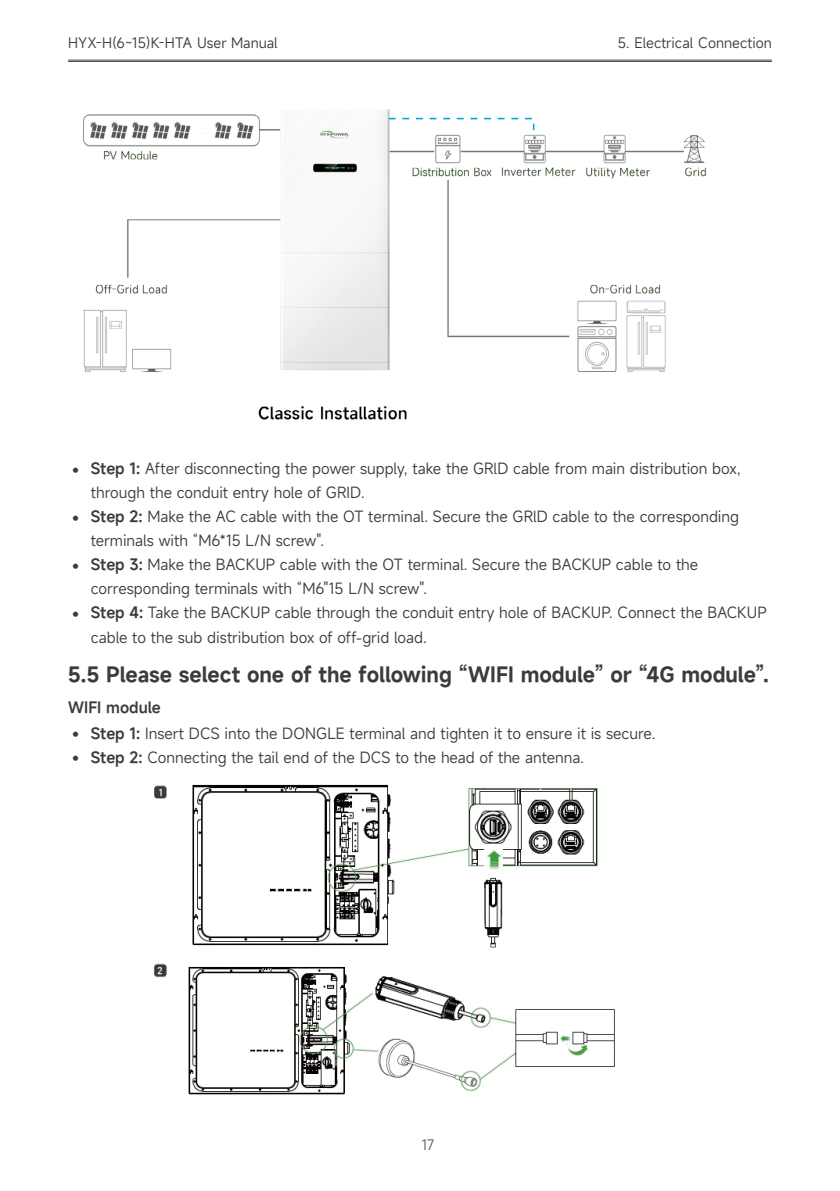
<style>
.page{position:relative;width:840px;height:1191px;background:#fff}
.page>*{position:absolute;margin:0;border:0;box-sizing:border-box;transform-origin:0 0}
.t1{font:600 20px "Mi Sans";color:#3e3a39}
.t2{font:15px/24px "Mi Sans";color:#3e3a39}
.t3{font:600 15px "Mi Sans";color:#3e3a39}
.t4{font:14px "Mi Sans";color:#3e3a39}
.t5{font:14px "Mi Sans";color:#626060}
.s1{font-weight:600}
</style>
<div class="page">
<hr style="left:68px;top:60px;width:703px;height:1px;background:#4c4948">
<hr style="left:68px;top:61px;width:703px;height:1px;background:#4c4948">
<img style="left:84px;top:109px;width:622px;height:311px">
<img style="left:154px;top:784px;width:461px;height:311px">
<p class="t4" style="left:68px;top:34px;width:211px">HYX-H(6~15)K-HTA User Manual</p>
<p class="t4" style="left:617px;top:34px;width:155px">5. Electrical Connection</p>
<p class="t2" style="left:91px;top:457px;width:651px;text-indent:-23px"><span class="s1">• Step 1:</span> After disconnecting the power supply, take the GRlD cable from main distribution box, through the conduit entry hole of GRID.</p>
<p class="t2" style="left:91px;top:505px;width:649px;text-indent:-23px"><span class="s1">• Step 2:</span> Make the AC cable with the OT terminal. Secure the GRlD cable to the corresponding terminals with “M6*15 L/N screw".</p>
<p class="t2" style="left:91px;top:553px;width:608px;text-indent:-23px"><span class="s1">• Step 3:</span> Make the BACKUP cable with the OT terminal. Secure the BACKUP cable to the corresponding terminals with “M6"15 L/N screw".</p>
<p class="t2" style="left:91px;top:601px;width:677px;text-indent:-23px"><span class="s1">• Step 4:</span> Take the BACKUP cable through the conduit entry hole of BACKUP. Connect the BACKUP cable to the sub distribution box of off-grid load.</p>
<h1 class="t1" style="left:68px;top:661px;width:702px">5.5 Please select one of the following “WIFI module” or “4G module”.</h1>
<p class="t3" style="left:68px;top:697px;width:94px">WIFI module</p>
<p class="t2" style="left:68px;top:721px;width:588px"><span class="s1">• Step 1:</span> Insert DCS into the DONGLE terminal and tighten it to ensure it is secure.</p>
<p class="t2" style="left:68px;top:745px;width:517px"><span class="s1">• Step 2:</span> Connecting the tail end of the DCS to the head of the antenna.</p>
<p class="t5" style="left:421px;top:1135px;width:14px">17</p>
</div>
